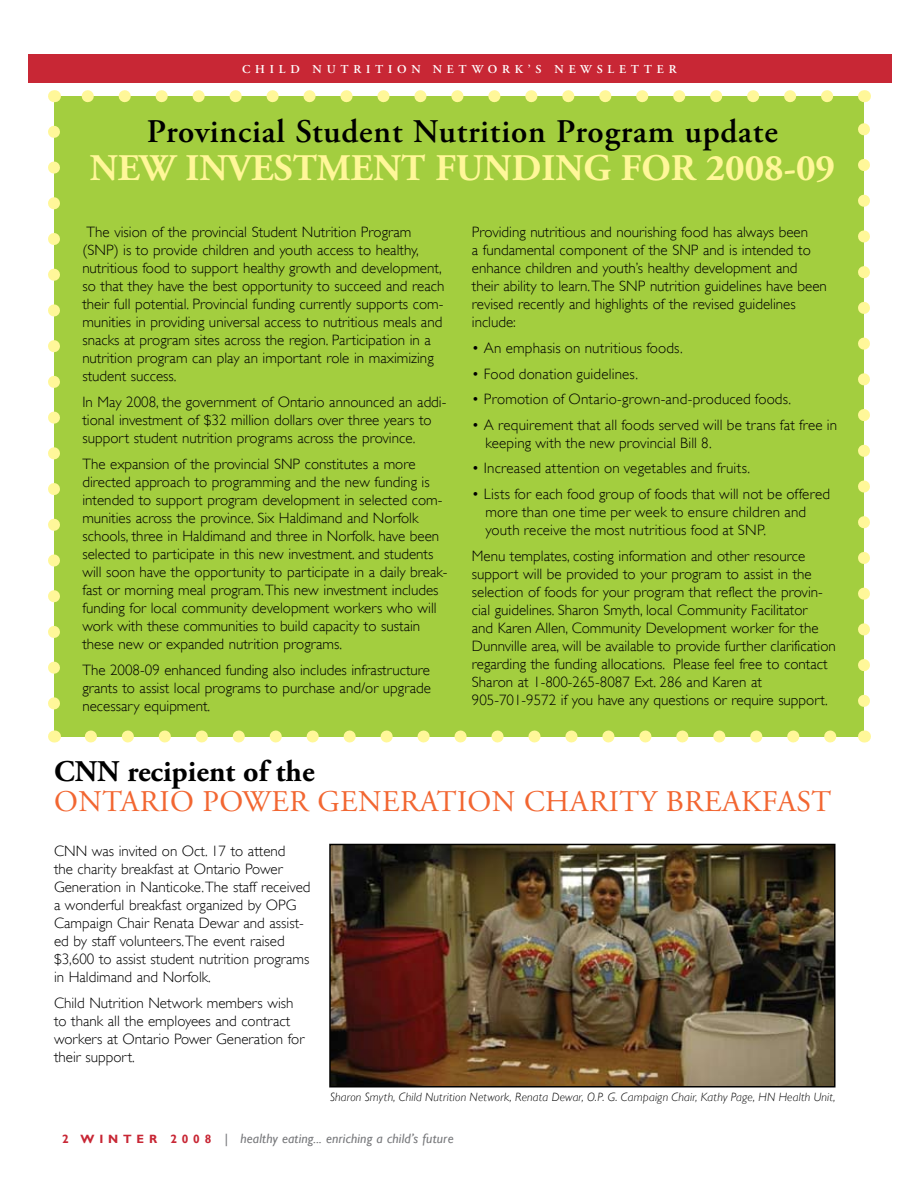
<style>
.page{position:relative;width:918px;height:1188px;background:#fff}
.page>*{position:absolute;margin:0;border:0;box-sizing:border-box;transform-origin:0 0}
.t1{font:700 37.5px "Adobe Garamond Pro";color:#fff799}
.t2{font:600 33px "Adobe Garamond Pro";letter-spacing:.025em;color:#000}
.t3{font:30px "Adobe Garamond Pro";letter-spacing:.015em;color:#f26631}
.t4{font:700 30px "Adobe Garamond Pro";color:#000}
.t5{font:300 15px/18px "Gill Sans";color:#000}
.t6{font:italic 13.5px "Gill Sans";letter-spacing:.015em;color:#77787b}
.t7{font:italic 300 12px "Gill Sans";letter-spacing:.015em;color:#000}
.t8{font:600 12px "Adobe Garamond Pro";letter-spacing:.4em;color:#fff}
.s1{font-weight:700;font-style:normal;font-size:12px;color:#c82735}
</style>
<div class="page">
<div style="left:28px;top:54px;width:864px;height:28px;background:#c82735"></div>
<div style="left:54px;top:96px;width:810px;height:640px;background:#a3ce3f"></div>
<svg style="left:48px;top:132px;width:12px;height:578px"></svg>
<svg style="left:91px;top:730px;width:755px;height:12px"></svg>
<svg style="left:858px;top:123px;width:12px;height:578px"></svg>
<svg style="left:81px;top:90px;width:746px;height:12px"></svg>
<svg style="left:54px;top:730px;width:1px;height:12px"></svg>
<svg style="left:864px;top:730px;width:1px;height:12px"></svg>
<svg style="left:864px;top:90px;width:1px;height:12px"></svg>
<svg style="left:54px;top:90px;width:1px;height:12px"></svg>
<img style="left:332px;top:847px;width:501px;height:238px">
<div style="left:329px;top:844px;width:507px;height:244px;border:2px solid #000"></div>
<p class="t8" style="left:242px;top:62px;width:436px">CHILD NUTRITION NETWORK’S NEWSLETTER</p>
<h2 class="t2" style="left:147px;top:113px;width:633px">Provincial Student Nutrition Program update</h2>
<h1 class="t1" style="left:90px;top:146px;width:31px">NEW</h1>
<h1 class="t1" style="left:185px;top:146px;width:192px">INVESTMENT</h1>
<h1 class="t1" style="left:435px;top:146px;width:401px">FUNDING FOR 2008-09</h1>
<p class="t5" style="left:82px;top:223px;width:363px">The vision of the provincial Student Nutrition Program (SNP) is to provide children and youth access to healthy, nutritious food to support healthy growth and development, so that they have the best opportunity to succeed and reach their full potential. Provincial funding currently supports com&shy;munities in providing universal access to nutritious meals and snacks at program sites across the region. Participation in a nutrition program can play an important role in maximizing student success.</p>
<p class="t5" style="left:82px;top:393px;width:366px">In May 2008, the government of Ontario announced an addi&shy;tional investment of $32 million dollars over three years to support student nutrition programs across the province.</p>
<p class="t5" style="left:82px;top:455px;width:367px">The expansion of the provincial SNP constitutes a more directed approach to programming and the new funding is intended to support program development in selected com&shy;munities across the province. Six Haldimand and Norfolk schools, three in Haldimand and three in Norfolk. have been selected to participate in this new investment. and students will soon have the opportunity to participate in a daily break&shy;fast or morning meal program. This new investment includes funding for local community development workers who will work with these communities to build capacity to sustain these new or expanded nutrition programs.</p>
<p class="t5" style="left:82px;top:661px;width:350px;text-align:justify">The 2008-09 enhanced funding also includes infrastructure grants to assist local programs to purchase and/or upgrade necessary equipment.</p>
<p class="t5" style="left:472px;top:223px;width:357px">Providing nutritious and nourishing food has always been<br>a fundamental component of the SNP and is intended to enhance children and youth’s healthy development and their ability to learn. The SNP nutrition guidelines have been revised recently and highlights of the revised guidelines include:</p>
<p class="t5" style="left:472px;top:339px;width:212px">• An emphasis on nutritious foods.</p>
<p class="t5" style="left:472px;top:365px;width:168px">• Food donation guidelines.</p>
<p class="t5" style="left:472px;top:390px;width:321px">• Promotion of Ontario-grown-and-produced foods.</p>
<p class="t5" style="left:485px;top:416px;width:353px;text-indent:-14px">• A requirement that all foods served will be trans fat free in keeping with the new provincial Bill 8.</p>
<p class="t5" style="left:472px;top:459px;width:280px">• Increased attention on vegetables and fruits.</p>
<p class="t5" style="left:485px;top:485px;width:346px;text-indent:-14px">• Lists for each food group of foods that will not be offered more than one time per week to ensure children and youth receive the most nutritious food at SNP.</p>
<p class="t5" style="left:472px;top:546px;width:366px">Menu templates, costing information and other resource support will be provided to your program to assist in the selection of foods for your program that reflect the provin&shy;cial guidelines. Sharon Smyth, local Community Facilitator<br>and Karen Allen, Community Development worker for the Dunnville area, will be available to provide further clarification regarding the funding allocations. Please feel free to contact Sharon at 1-800-265-8087 Ext. 286 and Karen at 905-701-9572 if you have any questions or require support.</p>
<h3 class="t4" style="left:54px;top:755px;width:262px">CNN recipient of the</h3>
<h3 class="t3" style="left:54px;top:784px;width:779px">ONTARIO POWER GENERATION CHARITY BREAKFAST</h3>
<p class="t5" style="left:54px;top:842px;width:258px">CNN was invited on Oct. 17 to attend<br>the charity breakfast at Ontario Power Generation in Nanticoke. The staff received a wonderful breakfast organized by OPG Campaign Chair Renata Dewar and assist&shy;ed by staff volunteers. The event raised $3,600 to assist student nutrition programs in Haldimand and Norfolk.</p>
<p class="t5" style="left:54px;top:994px;width:252px">Child Nutrition Network members wish to thank all the employees and contract workers at Ontario Power Generation for their support.</p>
<p class="t7" style="left:330px;top:1090px;width:507px">Sharon Smyth, Child Nutrition Network, Renata Dewar, O.P. G. Campaign Chair, Kathy Page, HN Health Unit,</p>
<p class="t6" style="left:62px;top:1131px;width:393px"><span class="s1">2 W I N T E R 2 0 0 8</span> | healthy eating... enriching a child’s future</p>
</div>
